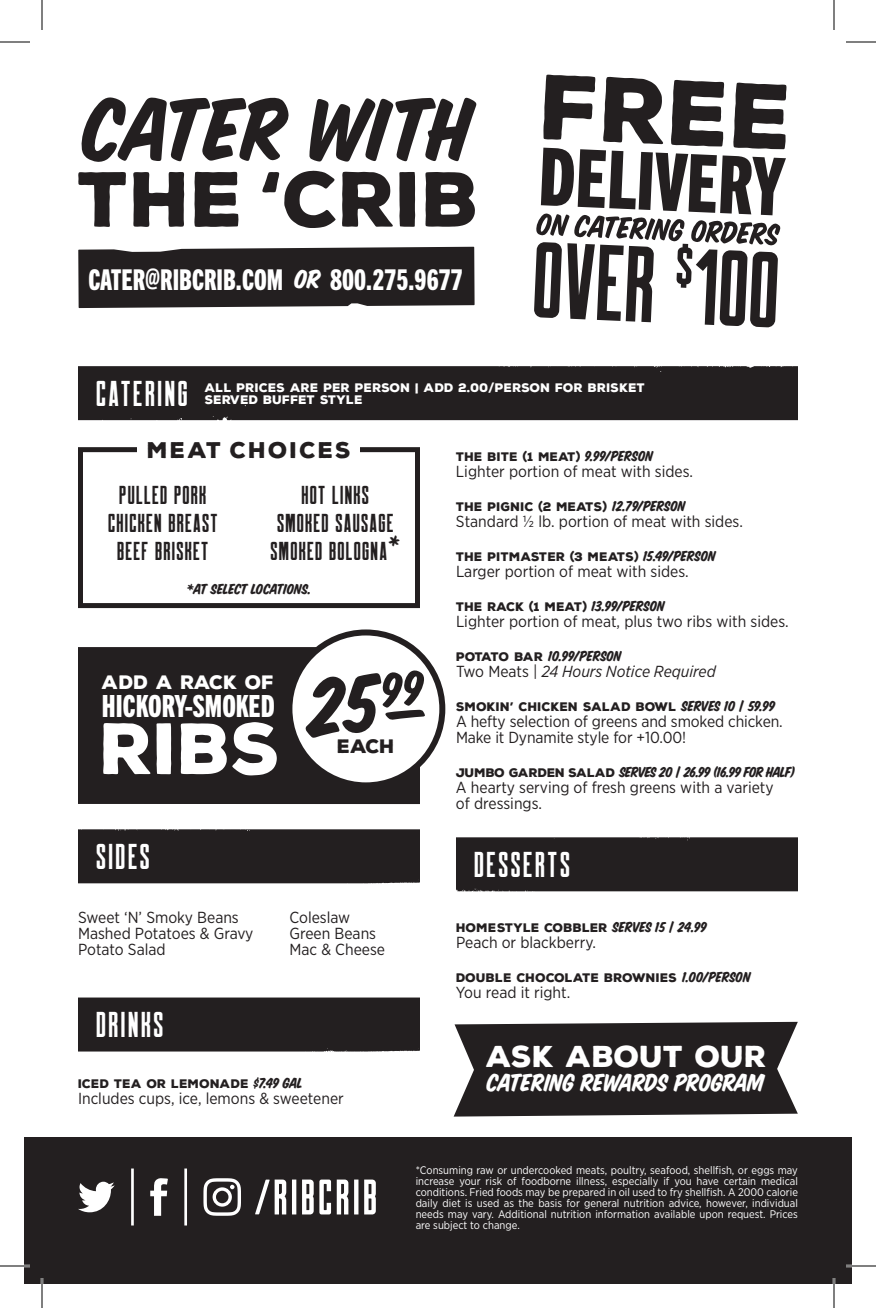
<style>
.page{position:relative;width:876px;height:1308px;background:#fff}
.page>*{position:absolute;margin:0;border:0;box-sizing:border-box;transform-origin:0 0}
.t1{font:96.2px "House Slant";letter-spacing:-.01em;color:#231f20}
.t2{font:90.8px "House Slant";color:#231f20}
.t3{font:900 75.6px "Nexa Rust Sans";color:#231f20}
.t4{font:900 70.2px "Nexa Rust Sans";color:#fff}
.t5{font:36px "Robinson";letter-spacing:.075em;color:#fff}
.t6{font:30.6px "Trade Gothic Next LT Pro Hv Cm";color:#fff}
.t7{font:900 29.4px "Nexa Rust Sans";color:#fff}
.t8{font:28.8px "Trade Gothic Next LT Pro Hv Cm";color:#fff}
.t9{font:27px "House Slant";letter-spacing:-.01em;color:#fff}
.t10{font:26px/28px "Robinson";letter-spacing:.05em;color:#231f20;text-align:center}
.t11{font:900 22px "Nexa Rust Sans";letter-spacing:.1em;color:#231f20}
.t12{font:900 18.8px "Nexa Rust Sans";color:#fff}
.t13{font:900 18.8px "Nexa Rust Sans";color:#231f20}
.t14{font:16px/16px "Gotham Narrow";color:#231f20}
.t15{font:16px "House Slant";letter-spacing:-.02em;color:#231f20}
.t16{font:italic 16px "Gotham Narrow";color:#231f20}
.t17{font:900 12px "Nexa Rust Sans";letter-spacing:.01em;color:#231f20}
.t18{font:900 12px/12px "Nexa Rust Sans";letter-spacing:.01em;color:#fff}
.t19{font:11px/11px "Gotham Narrow";color:#fff;text-align:justify}
.s1{font-family:"House Slant"}
.s2{font-family:"House Slant";font-weight:400;font-size:16px}
.s3{font-family:"Nexa Rust Sans";font-weight:900;font-size:12px}
.s4{font-style:normal}
</style>
<div class="page">
<div style="left:78px;top:998px;width:342px;height:54px;background:#231f20"></div>
<div style="left:78px;top:366px;width:720px;height:54px;background:#231f20"></div>
<div style="left:456px;top:837px;width:342px;height:55px;background:#231f20"></div>
<div style="left:78px;top:829px;width:342px;height:54px;background:#231f20"></div>
<div style="left:78px;top:647px;width:342px;height:157px;background:#231f20"></div>
<div style="left:289px;top:632px;width:153px;height:153px;background:#fff;border-radius:50%"></div>
<div style="left:24px;top:1138px;width:828px;height:146px;background:#231f20"></div>
<div style="left:78px;top:247px;width:397px;height:61px;background:#231f20"></div>
<div style="left:286px;top:629px;width:159px;height:159px;border:6px solid #231f20;border-radius:50%"></div>
<svg style="left:78px;top:1169px;width:298px;height:57px"></svg>
<div style="left:78px;top:447px;width:342px;height:161px;border:5px solid #231f20"></div>
<div style="left:138px;top:428px;width:222px;height:42px;background:#fff"></div>
<svg style="left:454px;top:1022px;width:344px;height:95px;background:#363334"></svg>
<svg style="left:534px;top:75px;width:252px;height:252px"></svg>
<svg style="left:385px;top:710px;width:40px;height:10px"></svg>
<hr style="left:0;top:1265px;width:30px;height:2px;background:#fff">
<hr style="left:846px;top:1265px;width:30px;height:2px;background:#fff">
<hr style="left:41px;top:1278px;width:2px;height:30px;background:#fff">
<hr style="left:833px;top:1278px;width:2px;height:30px;background:#fff">
<hr style="left:0;top:42px;width:30px;height:1px;background:#000">
<hr style="left:846px;top:42px;width:30px;height:1px;background:#000">
<hr style="left:0;top:1266px;width:30px;height:1px;background:#000">
<hr style="left:846px;top:1266px;width:30px;height:1px;background:#000">
<hr style="left:42px;top:0;width:1px;height:30px;background:#000">
<hr style="left:42px;top:1278px;width:1px;height:30px;background:#000">
<hr style="left:834px;top:0;width:1px;height:30px;background:#000">
<hr style="left:834px;top:1278px;width:1px;height:30px;background:#000">
<h1 class="t1" style="left:83px;top:70px;width:390px">CATER WITH</h1>
<h3 class="t3" style="left:78px;top:148px;width:403px">THE ‘CRIB</h3>
<h3 class="t8" style="left:88px;top:260px;width:376px">CATER@RIBCRIB.COM <span class="s1">OR</span> 800.275.9677</h3>
<h3 class="t5" style="left:96px;top:375px;width:93px">CATERING</h3>
<p class="t18" style="left:205px;top:382px;width:442px">ALL PRICES ARE PER PERSON | ADD 2.00/PERSON FOR BRISKET<br>SERVED BUFFET STYLE</p>
<h3 class="t11" style="left:147px;top:435px;width:205px">MEAT CHOICES</h3>
<h3 class="t10" style="left:108px;top:481px;width:111px">PULLED PORK<br>CHICKEN BREAST<br>BEEF BRISKET</h3>
<h3 class="t10" style="left:271px;top:481px;width:131px">HOT LINKS<br>SMOKED SAUSAGE<br>SMOKED BOLOGNA<sup>*</sup></h3>
<p class="t15" style="left:187px;top:579px;width:126px">*AT SELECT LOCATIONS.</p>
<p class="t12" style="left:102px;top:669px;width:174px">ADD A RACK OF</p>
<h3 class="t6" style="left:102px;top:685px;width:174px">HICKORY-SMOKED</h3>
<h3 class="t4" style="left:100px;top:701px;width:183px">RIBS</h3>
<h2 class="t2" style="left:302px;top:653px;width:120px;rotate:-5deg">25<sup>99</sup></h2>
<p class="t13" style="left:337px;top:734px;width:59px">EACH</p>
<p class="t17" style="left:456px;top:449px;width:198px">THE BITE (1 MEAT) <span class="s2">9.99/PERSON</span></p>
<p class="t14" style="left:456px;top:463px;width:239px">Lighter portion of meat with sides.</p>
<p class="t17" style="left:456px;top:499px;width:231px">THE PIGNIC (2 MEATS) <span class="s2">12.79/PERSON</span></p>
<p class="t14" style="left:456px;top:513px;width:289px">Standard ½ lb. portion of meat with sides.</p>
<p class="t17" style="left:456px;top:549px;width:261px">THE PITMASTER (3 MEATS) <span class="s2">15.49/PERSON</span></p>
<p class="t14" style="left:456px;top:563px;width:234px">Larger portion of meat with sides.</p>
<p class="t17" style="left:456px;top:599px;width:210px">THE RACK (1 MEAT) <span class="s2">13.99/PERSON</span></p>
<p class="t14" style="left:456px;top:613px;width:334px">Lighter portion of meat, plus two ribs with sides.</p>
<p class="t15" style="left:456px;top:647px;width:167px"><span class="s3">POTATO BAR</span> 10.99/PERSON</p>
<p class="t16" style="left:456px;top:662px;width:261px"><span class="s4">Two Meats |</span> 24 Hours Notice Required</p>
<p class="t17" style="left:456px;top:699px;width:321px">SMOKIN’ CHICKEN SALAD BOWL <span class="s2">SERVES 10 | 59.99</span></p>
<p class="t14" style="left:456px;top:713px;width:328px">A hefty selection of greens and smoked chicken.<br>Make it Dynamite style for +10.00!</p>
<p class="t15" style="left:456px;top:763px;width:341px"><span class="s3">JUMBO GARDEN SALAD</span> SERVES 20 | 26.99 (16.99 FOR HALF)</p>
<p class="t14" style="left:456px;top:779px;width:319px">A hearty serving of fresh greens with a variety of dressings.</p>
<h3 class="t5" style="left:96px;top:839px;width:55px">SIDES</h3>
<h3 class="t5" style="left:474px;top:846px;width:97px">DESSERTS</h3>
<p class="t14" style="left:78px;top:909px;width:177px">Sweet ‘N’ Smoky Beans<br>Mashed Potatoes &amp; Gravy<br>Potato Salad</p>
<h3 class="t5" style="left:96px;top:1007px;width:69px">DRINKS</h3>
<p class="t14" style="left:290px;top:909px;width:97px">Coleslaw<br>Green Beans<br>Mac &amp; Cheese</p>
<p class="t17" style="left:78px;top:1076px;width:226px">ICED TEA OR LEMONADE <span class="s2">$7.49 GAL</span></p>
<p class="t14" style="left:78px;top:1090px;width:267px">Includes cups, ice, lemons &amp; sweetener</p>
<p class="t17" style="left:456px;top:920px;width:253px">HOMESTYLE COBBLER <span class="s2">SERVES 15 | 24.99</span></p>
<p class="t14" style="left:456px;top:935px;width:142px">Peach or blackberry.</p>
<p class="t17" style="left:456px;top:970px;width:296px">DOUBLE CHOCOLATE BROWNIES <span class="s2">1.00/PERSON</span></p>
<p class="t14" style="left:456px;top:985px;width:116px">You read it right.</p>
<h3 class="t7" style="left:486px;top:1037px;width:282px">ASK ABOUT OUR</h3>
<h3 class="t9" style="left:487px;top:1066px;width:279px">CATERING REWARDS PROGRAM</h3>
<p class="t19" style="left:416px;top:1164px;width:384px">*Consuming raw or undercooked meats, poultry, seafood, shellfish, or eggs may increase your risk of foodborne illness, especially if you have certain medical conditions. Fried foods may be prepared in oil used to fry shellfish. A 2000 calorie daily diet is used as the basis for general nutrition advice, however, individual needs may vary. Additional nutrition information available upon request. Prices are subject to change.</p>
</div>
